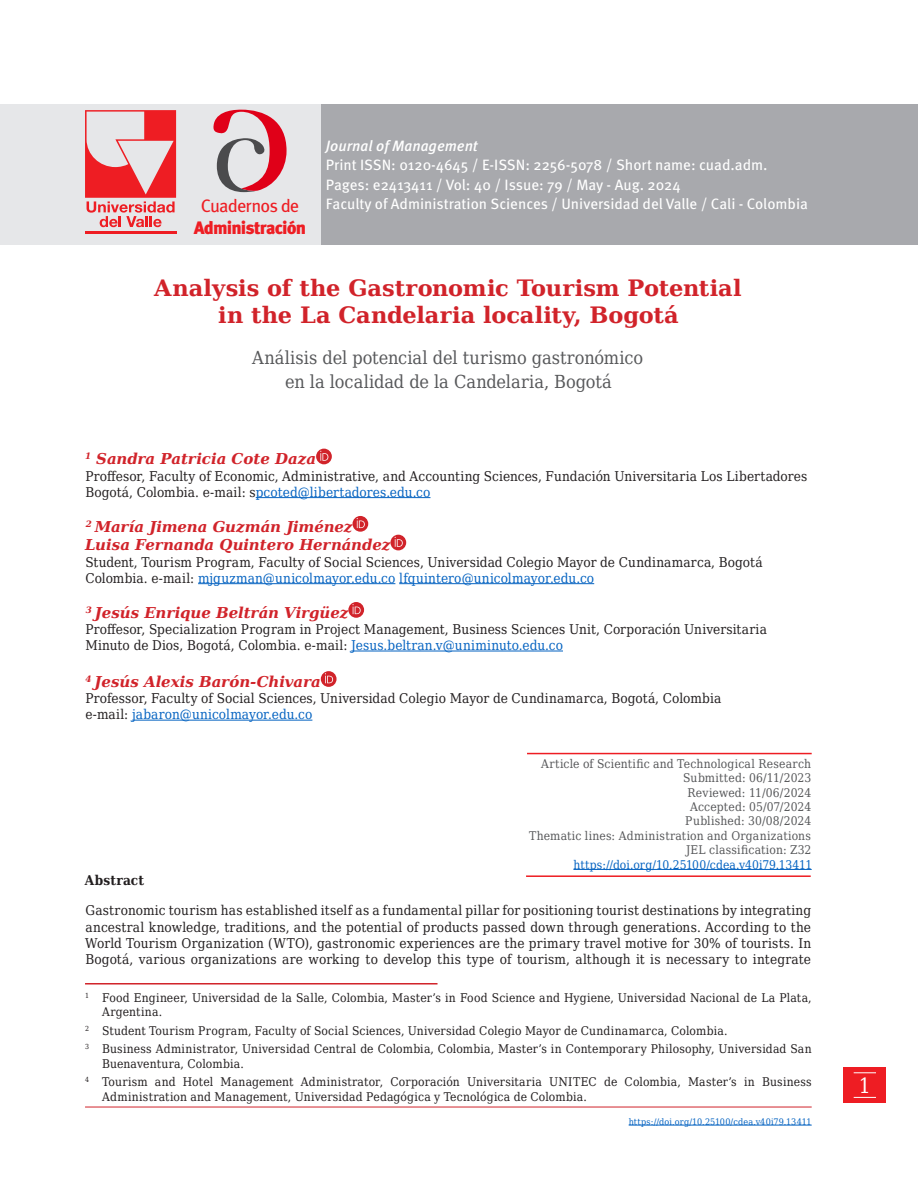
<style>
.page{position:relative;width:918px;height:1188px;background:#fff}
.page>*{position:absolute;margin:0;border:0;box-sizing:border-box;transform-origin:0 0}
.titulos-traducciones{font:700 22.5px/27px "DejaVu Serif";color:#d1232a;text-align:center}
.t1{font:21px "DejaVu Serif Condensed";color:#fff}
.titulos-traducciones-2{font:18px/24px "DejaVu Serif Condensed";color:#57585a;text-align:center}
.t2{font:900 18px "Meta Pro";letter-spacing:-.05em;color:#ee1d23}
.t3{font:18px "Meta Pro";letter-spacing:-.05em;color:#ee1d23}
.t4{font:15px "Meta Pro";color:#fff}
.autor{font:italic 700 15px "DejaVu Serif";letter-spacing:-.005em;color:#d1232a}
.t5{font:italic 500 15px "Meta Pro";color:#fff}
.info-autor{font:13.5px/16.2px "DejaVu Serif Condensed";letter-spacing:.005em;color:#231f20}
.resumenes{font:13.5px/16.2px "DejaVu Serif Condensed";letter-spacing:.015em;color:#231f20;text-align:justify}
.fechas{font:700 13.5px "DejaVu Serif Condensed";letter-spacing:.015em;color:#231f20}
.pie-de-pagina_-_SIN{font:12px/14.4px "DejaVu Serif Condensed";letter-spacing:.015em;color:#231f20}
.fechas-2{font:12px "DejaVu Serif Condensed";letter-spacing:.015em;color:#57585a}
.pie-de-pagina{font:12px/14.4px "DejaVu Serif Condensed";letter-spacing:.015em;color:#231f20}
.fechas-3{font:12px "DejaVu Serif Condensed";color:#0563c1}
.fechas-4{font:9px "DejaVu Serif Condensed";letter-spacing:.01em;color:#0563c1}
.s1{color:#0563c1}
</style>
<div class="page">
<div style="left:844px;top:1067px;width:42px;height:36px;background:#ee1d23"></div>
<svg style="left:854px;top:1072px;width:22px;height:1px"></svg>
<svg style="left:854px;top:1097px;width:22px;height:1px"></svg>
<hr style="left:85px;top:1107px;width:727px;height:1px;background:#d1232a">
<hr style="left:629px;top:1125px;width:183px;height:1px;background:#0563c1">
<hr style="left:256px;top:497px;width:175px;height:1px;background:#0563c1">
<hr style="left:198px;top:583px;width:197px;height:1px;background:#0563c1">
<hr style="left:399px;top:583px;width:195px;height:1px;background:#0563c1">
<hr style="left:351px;top:651px;width:212px;height:1px;background:#0563c1">
<hr style="left:132px;top:720px;width:180px;height:1px;background:#0563c1">
<hr style="left:573px;top:869px;width:239px;height:1px;background:#0563c1">
<svg style="left:316px;top:449px;width:16px;height:15px"></svg>
<svg style="left:320px;top:451px;width:8px;height:10px"></svg>
<svg style="left:353px;top:516px;width:15px;height:16px"></svg>
<svg style="left:357px;top:518px;width:8px;height:10px"></svg>
<svg style="left:390px;top:535px;width:16px;height:15px"></svg>
<svg style="left:395px;top:537px;width:8px;height:10px"></svg>
<svg style="left:348px;top:602px;width:16px;height:16px"></svg>
<svg style="left:353px;top:604px;width:8px;height:10px"></svg>
<svg style="left:321px;top:671px;width:16px;height:16px"></svg>
<svg style="left:325px;top:673px;width:8px;height:10px"></svg>
<hr style="left:85px;top:983px;width:353px;height:2px;background:#d1232a">
<div style="left:320px;top:104px;width:598px;height:141px;background:#a8a9ad"></div>
<div style="left:0;top:104px;width:320px;height:141px;background:#e6e7e9"></div>
<hr style="left:85px;top:231px;width:91px;height:3px;background:#ee1d23">
<svg style="left:85px;top:110px;width:91px;height:117px"></svg>
<svg style="left:213px;top:110px;width:74px;height:82px"></svg>
<hr style="left:527px;top:753px;width:285px;height:1px;background:#ee1d23">
<hr style="left:526px;top:875px;width:285px;height:2px;background:#ee1d23">
<p class="t3" style="left:201px;top:195px;width:100px">Cuadernos de</p>
<p class="t2" style="left:194px;top:216px;width:114px">Administración</p>
<p class="t5" style="left:326px;top:136px;width:153px">Journal of Management</p>
<p class="t4" style="left:326px;top:156px;width:443px">Print ISSN: 0120-4645 / E-ISSN: 2256-5078 / Short name: cuad.adm.</p>
<p class="t4" style="left:326px;top:175px;width:356px">Pages: e2413411 / Vol: 40 / Issue: 79 / May - Aug. 2024</p>
<p class="t4" style="left:326px;top:195px;width:483px">Faculty of Administration Sciences / Universidad del Valle / Cali - Colombia</p>
<p class="titulos-traducciones" style="left:154px;top:274px;width:589px">Analysis of the Gastronomic Tourism Potential in the La Candelaria locality, Bogotá</p>
<p class="titulos-traducciones-2" style="left:252px;top:345px;width:393px">Análisis del potencial del turismo gastronómico en la localidad de la Candelaria, Bogotá</p>
<p class="autor" style="left:85px;top:447px;width:233px"><sup>1</sup> Sandra Patricia Cote Daza</p>
<p class="info-autor" style="left:85px;top:467px;width:723px">Proffesor, Faculty of Economic, Administrative, and Accounting Sciences, Fundación Universitaria Los Libertadores<br>Bogotá, Colombia. e-mail: s<span class="s1">pcoted@libertadores.edu.co</span></p>
<p class="autor" style="left:86px;top:515px;width:268px"><sup>2</sup> María Jimena Guzmán Jiménez</p>
<p class="autor" style="left:85px;top:533px;width:307px">Luisa Fernanda Quintero Hernández</p>
<p class="info-autor" style="left:85px;top:553px;width:679px">Student, Tourism Program, Faculty of Social Sciences, Universidad Colegio Mayor de Cundinamarca, Bogotá<br>Colombia. e-mail: <span class="s1">mjguzman@unicolmayor.edu.co lfquintero@unicolmayor.edu.co</span></p>
<p class="autor" style="left:86px;top:601px;width:264px"><sup>3</sup> Jesús Enrique Beltrán Virgüez</p>
<p class="info-autor" style="left:85px;top:621px;width:683px">Proffesor, Specialization Program in Project Management, Business Sciences Unit, Corporación Universitaria<br>Minuto de Dios, Bogotá, Colombia. e-mail: <span class="s1">Jesus.beltran.v@uniminuto.edu.co</span></p>
<p class="autor" style="left:86px;top:670px;width:237px"><sup>4</sup> Jesús Alexis Barón-Chivara</p>
<p class="info-autor" style="left:85px;top:690px;width:637px">Professor, Faculty of Social Sciences, Universidad Colegio Mayor de Cundinamarca, Bogotá, Colombia e-mail: <span class="s1">jabaron@unicolmayor.edu.co</span></p>
<p class="fechas-2" style="left:541px;top:755px;width:271px">Article of Scientific and Technological Research</p>
<p class="fechas-2" style="left:683px;top:769px;width:129px">Submitted: 06/11/2023</p>
<p class="fechas-2" style="left:687px;top:783px;width:125px">Reviewed: 11/06/2024</p>
<p class="fechas-2" style="left:690px;top:798px;width:123px">Accepted: 05/07/2024</p>
<p class="fechas-2" style="left:685px;top:812px;width:128px">Published: 30/08/2024</p>
<p class="fechas-2" style="left:529px;top:827px;width:283px">Thematic lines: Administration and Organizations</p>
<p class="fechas-2" style="left:686px;top:841px;width:127px">JEL classification: Z32</p>
<p class="fechas-3" style="left:573px;top:855px;width:240px">https://doi.org/10.25100/cdea.v40i79.13411</p>
<p class="fechas" style="left:85px;top:869px;width:61px">Abstract</p>
<p class="resumenes" style="left:85px;top:902px;width:728px">Gastronomic tourism has established itself as a fundamental pillar for positioning tourist destinations by integrating ancestral knowledge, traditions, and the potential of products passed down through generations. According to the World Tourism Organization (WTO), gastronomic experiences are the primary travel motive for 30% of tourists. In Bogotá, various organizations are working to develop this type of tourism, although it is necessary to integrate</p>
<p class="pie-de-pagina" style="left:102px;top:990px;width:711px;text-indent:-17px"><sup>1</sup> Food Engineer, Universidad de la Salle, Colombia, Master’s in Food Science and Hygiene, Universidad Nacional de La Plata,<br>Argentina.</p>
<p class="pie-de-pagina_-_SIN" style="left:85px;top:1023px;width:644px"><sup>2</sup> Student Tourism Program, Faculty of Social Sciences, Universidad Colegio Mayor de Cundinamarca, Colombia.</p>
<p class="pie-de-pagina_-_SIN" style="left:102px;top:1041px;width:711px;text-indent:-17px"><sup>3</sup> Business Administrator, Universidad Central de Colombia, Colombia, Master’s in Contemporary Philosophy, Universidad San<br>Buenaventura, Colombia.</p>
<p class="pie-de-pagina_-_SIN" style="left:102px;top:1075px;width:711px;text-indent:-17px"><sup>4</sup> Tourism and Hotel Management Administrator, Corporación Universitaria UNITEC de Colombia, Master’s in Business<br>Administration and Management, Universidad Pedagógica y Tecnológica de Colombia.</p>
<p class="fechas-4" style="left:629px;top:1115px;width:185px">https://doi.org/10.25100/cdea.v40i79.13411</p>
<p class="t1" style="left:859px;top:1069px;width:14px">1</p>
</div>
